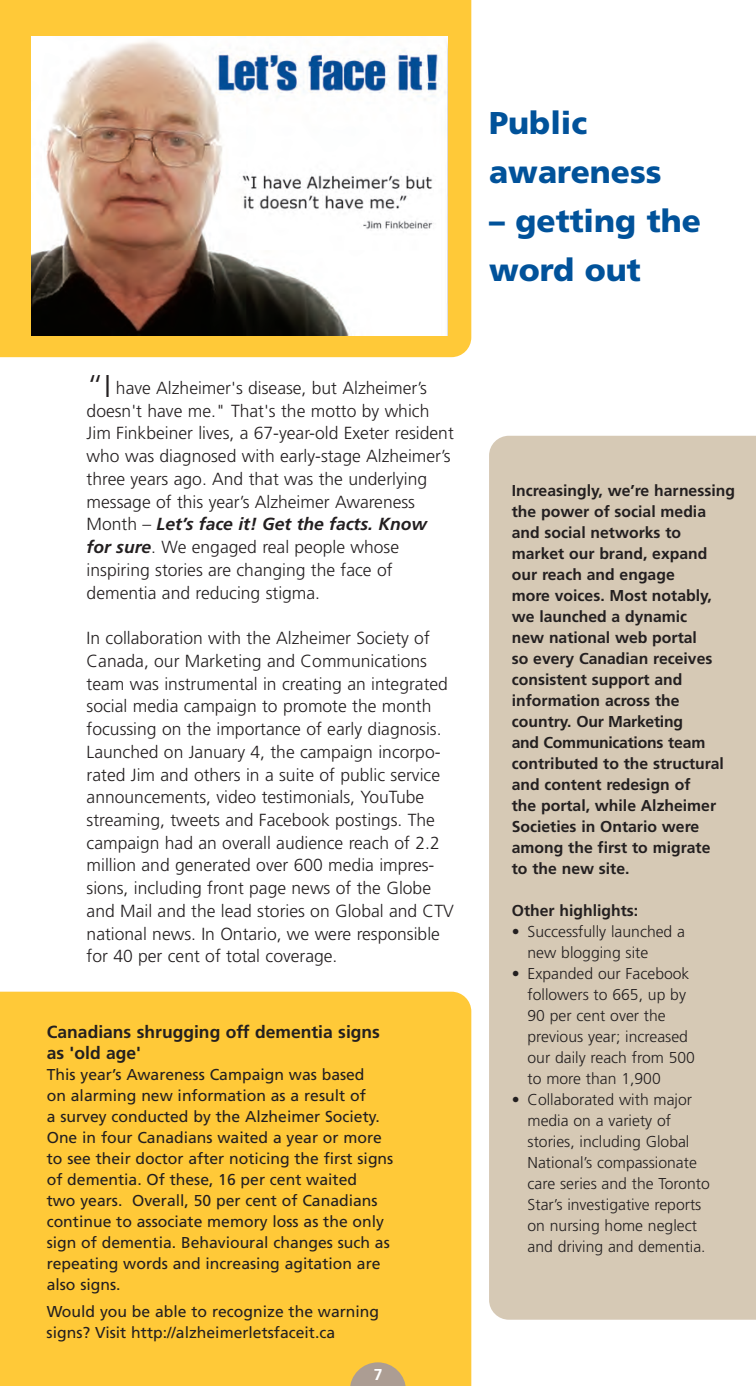
<style>
.page{position:relative;width:756px;height:1386px;background:#fff}
.page>*{position:absolute;margin:0;border:0;box-sizing:border-box;transform-origin:0 0}
.t1{font:900 31.5px/49px "Frutiger";color:#01529a}
.t2{font:300 17.5px/22.8px "Frutiger";color:#231f20}
.t3{font:700 17.5px/21px "Frutiger";color:#231f20}
.t4{font:15.75px/21px "Frutiger";color:#231f20}
.t5{font:700 15.75px/21px "Frutiger";color:#231f20}
.t6{font:300 15.75px/21px "Frutiger";color:#231f20}
.t7{font:700 15.75px "Frutiger";color:#fff}
.s1{font-size:31.5px}
.s2{font-weight:700;font-style:italic}
</style>
<div class="page">
<div style="left:0;top:0;width:471px;height:357px;background:#ffc938"></div>
<img style="left:32px;top:36px;width:416px;height:299px">
<div style="left:0;top:992px;width:471px;height:394px;background:#ffc938"></div>
<svg style="left:350px;top:1362px;width:56px;height:24px"></svg>
<div style="left:489px;top:436px;width:267px;height:884px;background:#d6c9b5"></div>
<h1 class="t1" style="left:489px;top:101px;width:174px">Public awareness</h1>
<h1 class="t1" style="left:489px;top:199px;width:213px">– getting the word out</h1>
<p class="t2" style="left:87px;top:378px;width:369px"><span class="s1">“I</span> have Alzheimer's disease, but Alzheimer’s doesn't have me." That's the motto by which Jim Finkbeiner lives, a 67-year-old Exeter resident who was diagnosed with early-stage Alzheimer’s three years ago. And that was the underlying message of this year’s Alzheimer Awareness Month – <span class="s2">Let’s face it! Get the facts. Know for sure</span>. We engaged real people whose inspiring stories are changing the face of dementia and reducing stigma.</p>
<p class="t2" style="left:87px;top:628px;width:369px">In collaboration with the Alzheimer Society of Canada, our Marketing and Communications team was instrumental in creating an integrated social media campaign to promote the month focussing on the importance of early diagnosis.<br>Launched on January 4, the campaign incorpo&shy;rated Jim and others in a suite of public service announcements, video testimonials, YouTube streaming, tweets and Facebook postings. The campaign had an overall audience reach of 2.2 million and generated over 600 media impres&shy;sions, including front page news of the Globe and Mail and the lead stories on Global and CTV national news. In Ontario, we were responsible for 40 per cent of total coverage.</p>
<p class="t3" style="left:47px;top:1023px;width:335px">Canadians shrugging off dementia signs as 'old age'</p>
<p class="t4" style="left:47px;top:1066px;width:348px">This year’s Awareness Campaign was based<br>on alarming new information as a result of<br>a survey conducted by the Alzheimer Society.<br>One in four Canadians waited a year or more to see their doctor after noticing the first signs of dementia. Of these, 16 per cent waited<br>two years. Overall, 50 per cent of Canadians continue to associate memory loss as the only sign of dementia. Behavioural changes such as repeating words and increasing agitation are also signs.</p>
<p class="t4" style="left:47px;top:1302px;width:334px">Would you be able to recognize the warning signs? Visit http://alzheimerletsfaceit.ca</p>
<p class="t7" style="left:374px;top:1368px;width:10px">7</p>
<p class="t5" style="left:512px;top:481px;width:225px">Increasingly, we’re harnessing the power of social media and social networks to market our brand, expand our reach and engage<br>more voices. Most notably, we launched a dynamic<br>new national web portal<br>so every Canadian receives consistent support and information across the country. Our Marketing<br>and Communications team contributed to the structural and content redesign of<br>the portal, while Alzheimer<br>Societies in Ontario were among the first to migrate<br>to the new site.</p>
<p class="t5" style="left:512px;top:901px;width:128px">Other highlights:</p>
<p class="t6" style="left:528px;top:922px;width:159px;text-indent:-16px">• Successfully launched a new blogging site</p>
<p class="t6" style="left:528px;top:964px;width:169px;text-indent:-16px">• Expanded our Facebook followers to 665, up by<br>90 per cent over the previous year; increased our daily reach from 500 to more than 1,900</p>
<p class="t6" style="left:528px;top:1090px;width:184px;text-indent:-16px">• Collaborated with major media on a variety of stories, including Global<br>National’s compassionate care series and the Toronto<br>Star’s investigative reports on nursing home neglect and driving and dementia.</p>
</div>
